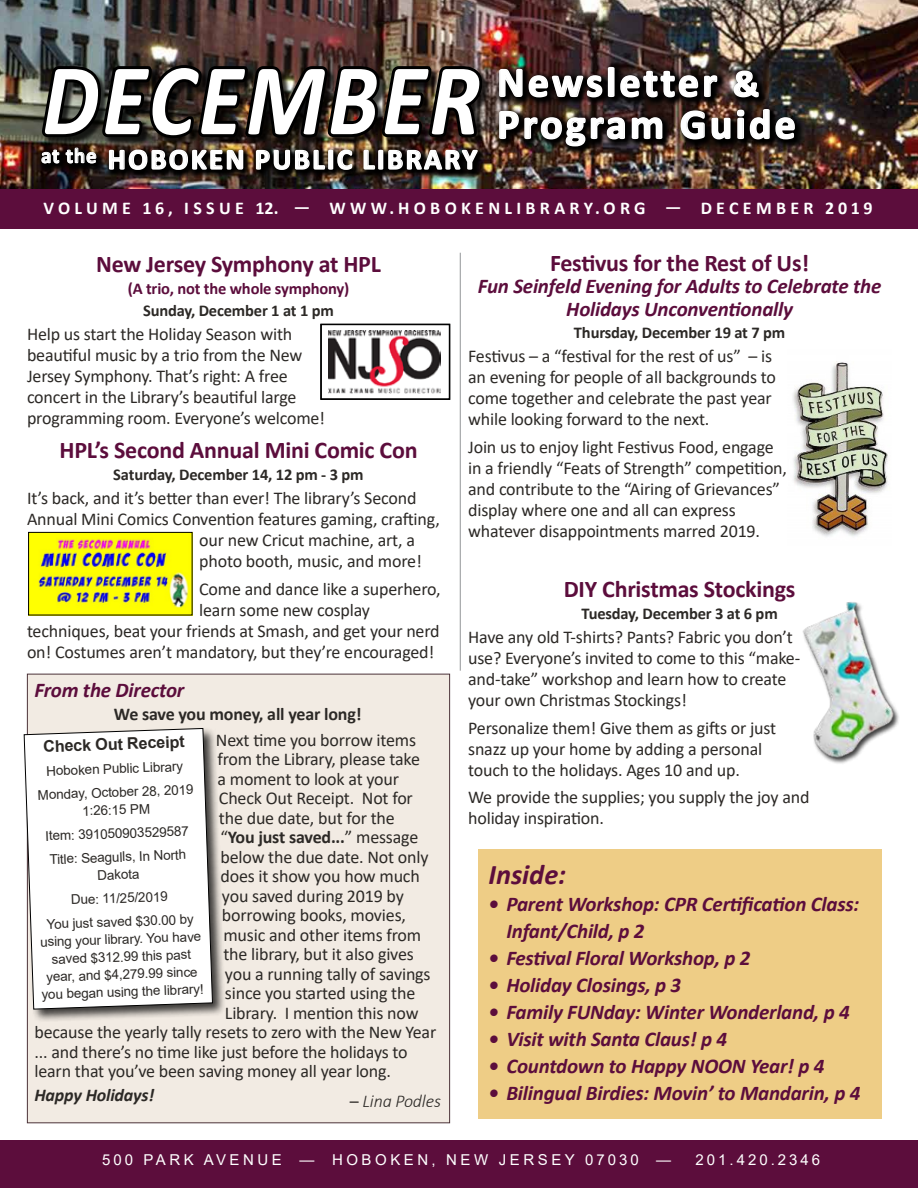
<style>
.page{position:relative;width:918px;height:1188px;background:#fff}
.page>*{position:absolute;margin:0;border:0;box-sizing:border-box;transform-origin:0 0}
.t1{font:italic 700 103.05px "Calibri";letter-spacing:.04em;color:#fff;scale:.87 1}
.t2{font:700 42px/42px "Calibri";letter-spacing:.075em;color:#fff}
.t3{font:700 29.1px "Calibri";letter-spacing:.08em;color:#fff}
.t4{font:italic 700 28.5px "Calibri";color:#5c0d3c}
.t5{font:700 24px "Calibri";letter-spacing:-.01em;color:#5c0d3c}
.t6{font:italic 700 21px/27px "Calibri";letter-spacing:-.01em;color:#5c0d3c}
.t7{font:18px/21px "Calibri";letter-spacing:-.01em;color:#2c2926}
.t8{font:700 18px "Calibri";letter-spacing:.24em;color:#fff}
.t9{font:700 18px "Calibri";letter-spacing:-.01em;color:#2c2926}
.t10{font:italic 700 18px "Calibri";letter-spacing:-.01em;color:#2c2926}
.t11{font:italic 300 18px "Calibri";letter-spacing:-.01em;color:#2c2926}
.t12{font:700 16.5px "Calibri";letter-spacing:-.01em;color:#2c2926}
.t13{font:700 16.5px "Calibri";letter-spacing:-.01em;color:#5c0d3c}
.t14{font:700 16.2px "Arial";color:#2c2926}
.t15{font:15px "Arial";letter-spacing:.235em;color:#fff}
.t16{font:15px "Arial";letter-spacing:.2em;color:#fff}
.t17{font:13.5px/23.5px "Arial";color:#2c2926;text-align:center}
.s1{font-size:37.5px}
.s2{font-weight:400}
.s3{font-weight:400;font-style:normal}
</style>
<div class="page">
<img style="left:0;top:0;width:918px;height:189px">
<div style="left:0;top:1141px;width:918px;height:47px;background:#5c0d3c"></div>
<div style="left:479px;top:849px;width:403px;height:270px;background:#eecd86"></div>
<div style="left:0;top:189px;width:918px;height:39px;background:#5c0d3c"></div>
<img style="left:495px;top:63px;width:310px;height:94px">
<img style="left:498px;top:66px;width:298px;height:81px">
<hr style="left:460px;top:253px;width:1px;height:418px;background:#939598">
<img style="left:41px;top:61px;width:445px;height:128px">
<img style="left:793px;top:361px;width:96px;height:176px">
<img style="left:30px;top:534px;width:160px;height:79px">
<div style="left:28px;top:532px;width:164px;height:83px;border:1px solid #000"></div>
<svg style="left:320px;top:324px;width:130px;height:76px"></svg>
<div style="left:27px;top:674px;width:423px;height:449px;background:#f2ebe3"></div>
<div style="left:23px;top:727px;width:203px;height:296px;background:#000;opacity:.75"></div>
<svg style="left:24px;top:728px;width:189px;height:282px;background:#f4f3f3"></svg>
<img style="left:802px;top:602px;width:97px;height:162px">
<h1 class="t1" style="left:42px;top:27px;width:505px">DECEMBER</h1>
<h3 class="t3" style="left:41px;top:139px;width:438px"><sup>at</sup> <sup>the</sup> HOBOKEN PUBLIC LIBRARY</h3>
<h2 class="t2" style="left:497px;top:61px;width:300px">Newsletter <span class="s1">&amp;<br></span>Program Guide</h2>
<p class="t8" style="left:44px;top:195px;width:831px">VOLUME 16, ISSUE 12. — WWW.HOBOKENLIBRARY.ORG — DECEMBER 2019</p>
<h3 class="t5" style="left:96px;top:248px;width:286px">New Jersey Symphony at HPL</h3>
<p class="t13" style="left:128px;top:277px;width:223px">(A trio, not the whole symphony)</p>
<p class="t12" style="left:143px;top:299px;width:192px">Sunday, December 1 at 1 pm</p>
<p class="t7" style="left:27px;top:323px;width:300px">Help us start the Holiday Season with beautiful music by a trio from the New Jersey Symphony. That’s right: A free concert in the Library’s beautiful large programming room. Everyone’s welcome!</p>
<h3 class="t5" style="left:59px;top:433px;width:360px">HPL’s Second Annual Mini Comic Con</h3>
<p class="t12" style="left:113px;top:462px;width:252px">Saturday, December 14, 12 pm - 3 pm</p>
<p class="t7" style="left:27px;top:487px;width:391px">It’s back, and it’s better than ever! The library’s Second</p>
<p class="t7" style="left:27px;top:508px;width:414px">Annual Mini Comics Convention features gaming, crafting,</p>
<p class="t7" style="left:199px;top:529px;width:217px">our new Cricut machine, art, a</p>
<p class="t7" style="left:199px;top:550px;width:224px">photo booth, music, and more!</p>
<p class="t7" style="left:199px;top:578px;width:243px">Come and dance like a superhero,</p>
<p class="t7" style="left:199px;top:599px;width:172px">learn some new cosplay</p>
<p class="t7" style="left:27px;top:620px;width:414px">techniques, beat your friends at Smash, and get your nerd</p>
<p class="t7" style="left:27px;top:641px;width:409px">on! Costumes aren’t mandatory, but they’re encouraged!</p>
<p class="t6" style="left:34px;top:676px;width:151px">From the Director</p>
<p class="t9" style="left:114px;top:701px;width:249px">We save you money, all year long!</p>
<p class="t7" style="left:216px;top:729px;width:202px">Next time you borrow items</p>
<p class="t7" style="left:217px;top:749px;width:204px">from the Library, please take</p>
<p class="t7" style="left:217px;top:768px;width:183px">a moment to look at your</p>
<p class="t7" style="left:219px;top:788px;width:195px">Check Out Receipt. Not for</p>
<p class="t7" style="left:219px;top:807px;width:177px">the due date, but for the</p>
<p class="t9" style="left:220px;top:825px;width:199px"><span class="s2">“</span>You just saved...<span class="s2">” message</span></p>
<p class="t7" style="left:220px;top:846px;width:210px">below the due date. Not only</p>
<p class="t7" style="left:220px;top:866px;width:201px">does it show you how much</p>
<p class="t7" style="left:222px;top:885px;width:183px">you saved during 2019 by</p>
<p class="t7" style="left:222px;top:904px;width:186px">borrowing books, movies,</p>
<p class="t7" style="left:223px;top:924px;width:199px">music and other items from</p>
<p class="t7" style="left:223px;top:943px;width:192px">the library, but it also gives</p>
<p class="t7" style="left:225px;top:963px;width:207px">you a running tally of savings</p>
<p class="t7" style="left:225px;top:982px;width:192px">since you started using the</p>
<p class="t7" style="left:225px;top:1002px;width:195px">Library. I mention this now</p>
<p class="t7" style="left:34px;top:1021px;width:403px">because the yearly tally resets to zero with the New Year</p>
<p class="t7" style="left:34px;top:1041px;width:375px">... and there’s no time like just before the holidays to</p>
<p class="t7" style="left:34px;top:1060px;width:358px">learn that you’ve been saving money all year long.</p>
<p class="t10" style="left:34px;top:1082px;width:121px">Happy Holidays!</p>
<p class="t11" style="left:350px;top:1090px;width:93px"><span class="s3">–</span> Lina Podles</p>
<p class="t14" style="left:43px;top:735px;width:143px;rotate:-2deg">Check Out Receipt</p>
<p class="t17" style="left:37px;top:759px;width:157px;rotate:-2deg">Hoboken Public Library<br>Monday, October 28, 2019</p>
<p class="t17" style="left:44px;top:800px;width:145px;rotate:-2deg">1:26:15 PM<br>Item: 391050903529587<br>Title: Seagulls, In North</p>
<p class="t17" style="left:45px;top:865px;width:149px;rotate:-2deg">Dakota<br>Due: 11/25/2019<br>You just saved $30.00 by</p>
<p class="t17" style="left:39px;top:933px;width:164px;line-height:17.5px;rotate:-2deg">using your library. You have saved $312.99 this past year, and $4,279.99 since you began using the library!</p>
<h3 class="t5" style="left:550px;top:246px;width:261px">Festivus for the Rest of Us!</h3>
<p class="t6" style="left:478px;top:275px;width:405px;line-height:22.5px;text-align:center">Fun Seinfeld Evening for Adults to Celebrate the<br>Holidays Unconventionally</p>
<p class="t12" style="left:574px;top:320px;width:213px">Thursday, December 19 at 7 pm</p>
<p class="t7" style="left:468px;top:345px;width:309px">Festivus – a “festival for the rest of us” – is an evening for people of all backgrounds to come together and celebrate the past year while looking forward to the next.</p>
<p class="t7" style="left:468px;top:436px;width:320px">Join us to enjoy light Festivus Food, engage in a friendly “Feats of Strength” competition, and contribute to the “Airing of Grievances” display where one and all can express whatever disappointments marred 2019.</p>
<h3 class="t5" style="left:564px;top:572px;width:233px">DIY Christmas Stockings</h3>
<p class="t12" style="left:582px;top:601px;width:198px">Tuesday, December 3 at 6 pm</p>
<p class="t7" style="left:468px;top:626px;width:334px">Have any old T-shirts? Pants? Fabric you don’t use? Everyone’s invited to come to this “make&shy;and-take” workshop and learn how to create your own Christmas Stockings!</p>
<p class="t7" style="left:468px;top:717px;width:309px">Personalize them! Give them as gifts or just snazz up your home by adding a personal touch to the holidays. Ages 10 and up.</p>
<p class="t7" style="left:468px;top:786px;width:343px">We provide the supplies; you supply the joy and holiday inspiration.</p>
<h3 class="t4" style="left:488px;top:854px;width:79px">Inside:</h3>
<p class="t6" style="left:506px;top:890px;width:354px;text-indent:-18px">• Parent Workshop: CPR Certification Class:<br>Infant/Child, p 2</p>
<p class="t6" style="left:488px;top:944px;width:264px">• Festival Floral Workshop, p 2</p>
<p class="t6" style="left:488px;top:971px;width:194px">• Holiday Closings, p 3</p>
<p class="t6" style="left:488px;top:998px;width:363px">• Family FUNday: Winter Wonderland, p 4</p>
<p class="t6" style="left:488px;top:1025px;width:240px">• Visit with Santa Claus! p 4</p>
<p class="t6" style="left:488px;top:1052px;width:338px">• Countdown to Happy NOON Year! p 4</p>
<p class="t6" style="left:488px;top:1079px;width:374px">• Bilingual Birdies: Movin’ to Mandarin, p 4</p>
<p class="t15" style="left:102px;top:1149px;width:571px">500 PARK AVENUE — HOBOKEN, NEW JERSEY 07030 —</p>
<p class="t16" style="left:696px;top:1149px;width:126px">201.420.2346</p>
</div>
